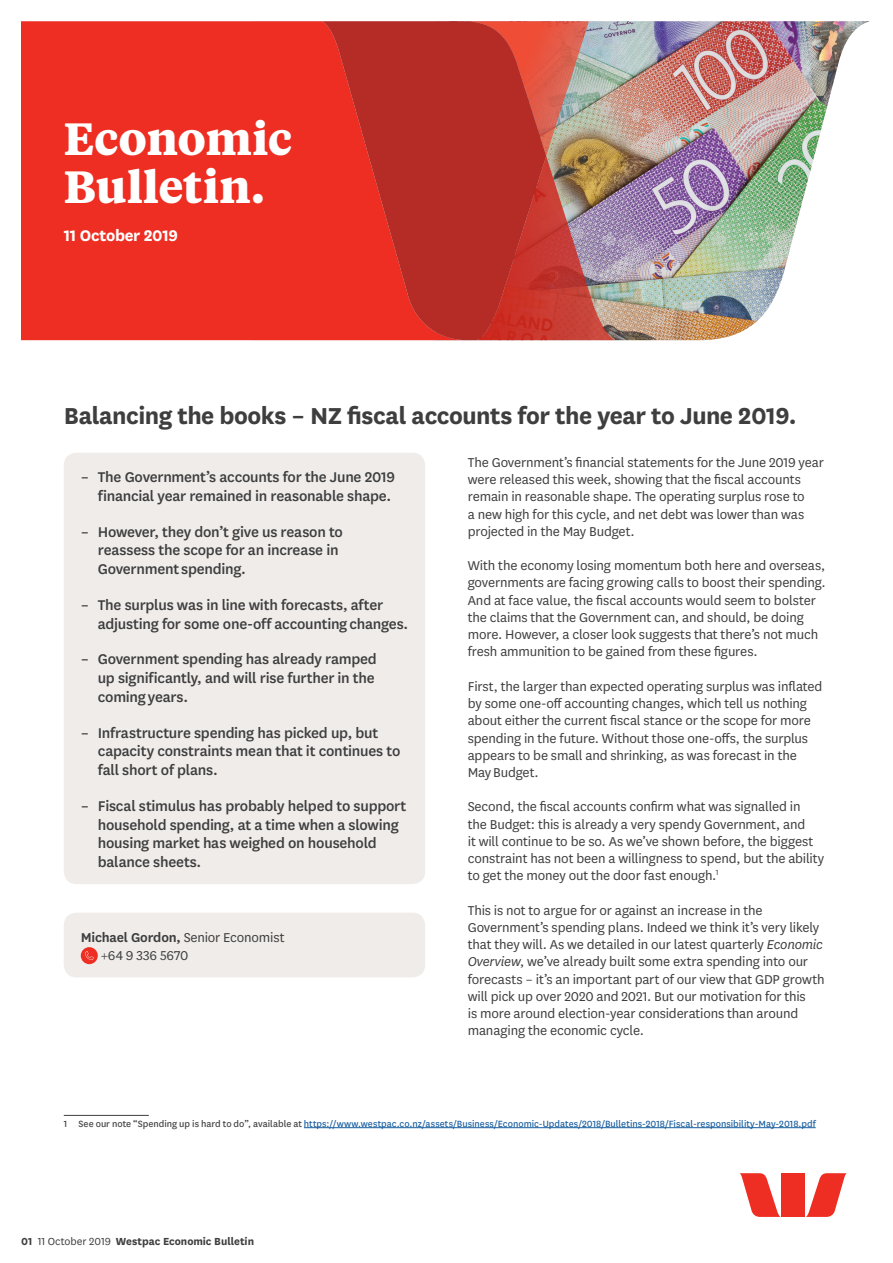
<style>
.page{position:relative;width:893px;height:1263px;background:#fff}
.page>*{position:absolute;margin:0;border:0;box-sizing:border-box;transform-origin:0 0}
.t1{font:700 45px/48px "Tiempos Text";letter-spacing:-.005em;color:#fff}
.t2{font:700 27px "National LF";letter-spacing:-.02em;color:#3e3e3f}
.t3{font:700 18px "National LF";letter-spacing:-.02em;color:#fff}
.t4{font:500 16.5px/18.8px "National LF";letter-spacing:-.015em;color:#3e3e3f}
.t5{font:15px/17.2px "National LF";letter-spacing:-.01em;color:#3e3e3f}
.t6{font:700 12px "National LF";letter-spacing:-.005em;color:#3e3e3f}
.t7{font:10.5px "National LF";color:#175d9e}
.s1{font-weight:600}
.s2{font-style:italic}
.s3{color:#3e3e3f}
.s4{font-weight:400}
</style>
<div class="page">
<svg style="left:739px;top:1173px;width:42px;height:44px"></svg>
<svg style="left:806px;top:1173px;width:41px;height:44px"></svg>
<div style="left:782px;top:1173px;width:23px;height:44px;background:#ee2e22"></div>
<img style="left:616px;top:21px;width:254px;height:319px">
<div style="left:21px;top:21px;width:301px;height:319px;background:#ee2e22"></div>
<svg style="left:322px;top:21px;width:140px;height:319px;background:#cb2c24"></svg>
<img style="left:462px;top:21px;width:154px;height:319px">
<hr style="left:64px;top:1115px;width:85px;height:1px;background:#3e3e3f">
<hr style="left:304px;top:1127px;width:512px;height:1px;background:#175d9e">
<div style="left:64px;top:453px;width:361px;height:431px;background:#f0ece9;border-radius:13px"></div>
<div style="left:64px;top:913px;width:361px;height:64px;background:#f0ece9;border-radius:13px"></div>
<div style="left:81px;top:947px;width:17px;height:17px;background:#ee2e22;border-radius:50%"></div>
<svg style="left:85px;top:951px;width:9px;height:9px"></svg>
<h1 class="t1" style="left:64px;top:113px;width:230px">Economic<br>Bulletin.</h1>
<p class="t3" style="left:64px;top:223px;width:116px">11 October 2019</p>
<h2 class="t2" style="left:64px;top:397px;width:734px">Balancing the books – NZ fiscal accounts for the year to June 2019.</h2>
<p class="t4" style="left:81px;top:467px;width:316px;text-align:right">– The Government’s accounts for the June 2019 financial year remained in reasonable shape.</p>
<p class="t4" style="left:98px;top:521px;width:247px;text-indent:-17px">– However, they don’t give us reason to reassess the scope for an increase in<br>Government spending.</p>
<p class="t4" style="left:98px;top:594px;width:312px;text-indent:-17px">– The surplus was in line with forecasts, after adjusting for some one-off accounting changes.</p>
<p class="t4" style="left:98px;top:649px;width:280px;text-indent:-17px">– Government spending has already ramped up significantly, and will rise further in the coming years.</p>
<p class="t4" style="left:98px;top:722px;width:304px;text-indent:-17px">– Infrastructure spending has picked up, but capacity constraints mean that it continues to fall short of plans.</p>
<p class="t4" style="left:98px;top:795px;width:310px;text-indent:-17px">– Fiscal stimulus has probably helped to support household spending, at a time when a slowing housing market has weighed on household balance sheets.</p>
<p class="t5" style="left:101px;top:928px;width:185px;line-height:18px;text-indent:-20px"><span class="s1">Michael Gordon,</span> Senior Economist +64 9 336 5670</p>
<p class="t5" style="left:468px;top:453px;width:358px">The Government’s financial statements for the June 2019 year were released this week, showing that the fiscal accounts remain in reasonable shape. The operating surplus rose to<br>a new high for this cycle, and net debt was lower than was projected in the May Budget.</p>
<p class="t5" style="left:468px;top:556px;width:360px">With the economy losing momentum both here and overseas, governments are facing growing calls to boost their spending.<br>And at face value, the fiscal accounts would seem to bolster the claims that the Government can, and should, be doing more. However, a closer look suggests that there’s not much fresh ammunition to be gained from these figures.</p>
<p class="t5" style="left:468px;top:677px;width:356px">First, the larger than expected operating surplus was inflated by some one-off accounting changes, which tell us nothing about either the current fiscal stance or the scope for more spending in the future. Without those one-offs, the surplus appears to be small and shrinking, as was forecast in the May Budget.</p>
<p class="t5" style="left:468px;top:797px;width:358px">Second, the fiscal accounts confirm what was signalled in<br>the Budget: this is already a very spendy Government, and<br>it will continue to be so. As we’ve shown before, the biggest constraint has not been a willingness to spend, but the ability to get the money out the door fast enough.<sup>1</sup></p>
<p class="t5" style="left:468px;top:901px;width:358px">This is not to argue for or against an increase in the Government’s spending plans. Indeed we think it’s very likely that they will. As we detailed in our latest quarterly <span class="s2">Economic Overview</span>, we’ve already built some extra spending into our forecasts – it’s an important part of our view that GDP growth will pick up over 2020 and 2021. But our motivation for this<br>is more around election-year considerations than around managing the economic cycle.</p>
<p class="t7" style="left:64px;top:1117px;width:753px"><span class="s3">1 See our note “Spending up is hard to do”, available at</span> https://www.westpac.co.nz/assets/Business/Economic-Updates/2018/Bulletins-2018/Fiscal-responsibility-May-2018.pdf</p>
<p class="t6" style="left:21px;top:1233px;width:234px">01 <span class="s4">11 October 2019</span> Westpac Economic Bulletin</p>
</div>
